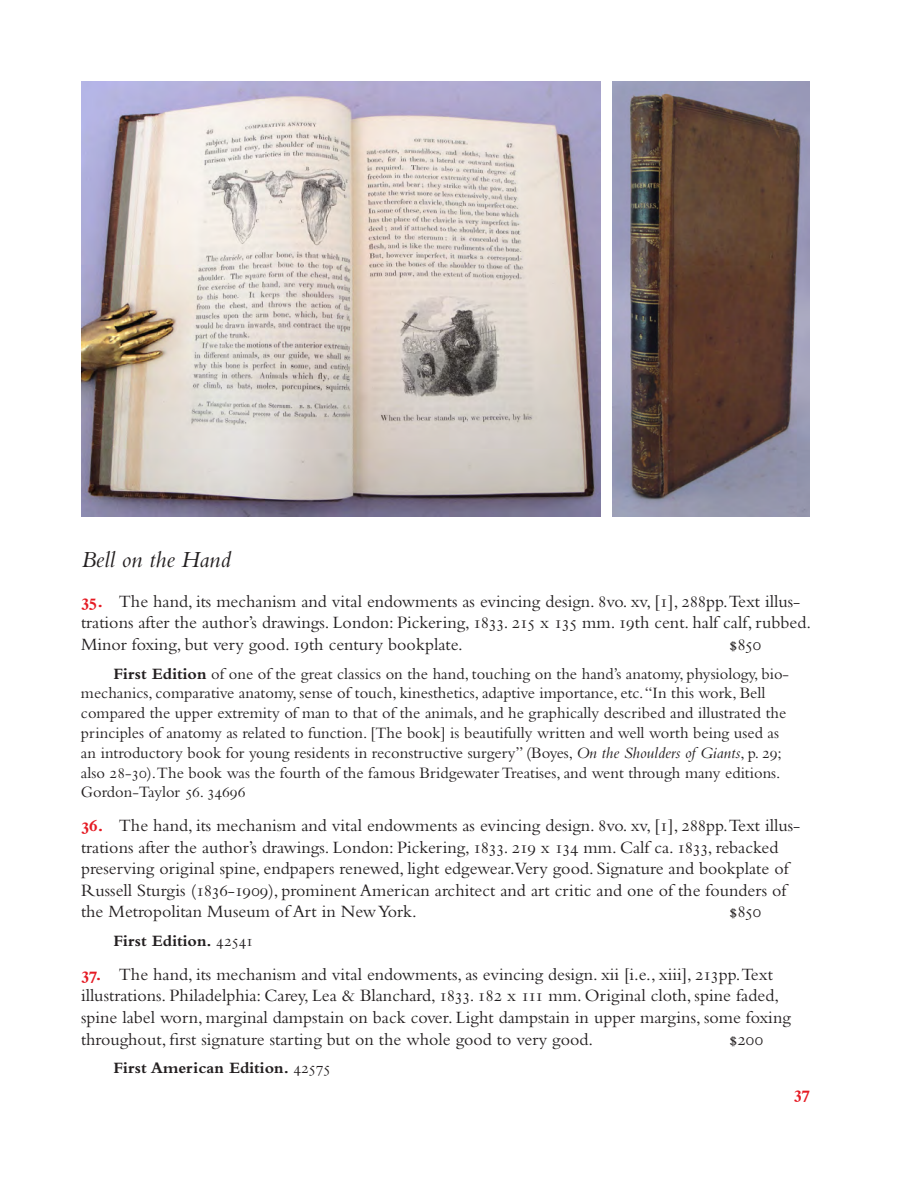
<style>
.page{position:relative;width:918px;height:1188px;background:#fff}
.page>*{position:absolute;margin:0;border:0;box-sizing:border-box;transform-origin:0 0}
.headline{font:italic 24px "Bembo Std";color:#231f20}
.physical_description{font:18px/21.6px "Bembo Std";color:#231f20}
.t1{font:700 18px "Bembo Std";color:#e51a23}
.comment_paragraph{font:16.5px/19.8px "Bembo Std";color:#231f20}
.comment_paragraph-2{font:700 16.5px "Bembo Std";color:#231f20}
.s1{font-weight:700;color:#e51a23}
.s2{font-weight:700}
.s3{font-style:italic}
.s4{font-weight:400}
</style>
<div class="page">
<img style="left:81px;top:81px;width:519px;height:436px">
<img style="left:612px;top:81px;width:198px;height:436px">
<p class="headline" style="left:81px;top:545px;width:152px">Bell on the Hand</p>
<p class="physical_description" style="left:81px;top:590px;width:732px"><span class="s1">35.</span> The hand, its mechanism and vital endowments as evincing design. 8vo. xv, [1], 288pp.Text illus&shy;trations after the author’s drawings. London: Pickering, 1833. 215 x 135 mm. 19th cent. half calf, rubbed.<br>Minor foxing, but very good. 19th century bookplate.</p>
<p class="physical_description" style="left:729px;top:633px;width:34px">$850</p>
<p class="comment_paragraph" style="left:81px;top:663px;width:710px;text-indent:32px"><span class="s2">First Edition</span> of one of the great classics on the hand, touching on the hand’s anatomy, physiology, bio&shy;mechanics, comparative anatomy, sense of touch, kinesthetics, adaptive importance, etc. “In this work, Bell compared the upper extremity of man to that of the animals, and he graphically described and illustrated the principles of anatomy as related to function. [The book] is beautifully written and well worth being used as an introductory book for young residents in reconstructive surgery” (Boyes, <span class="s3">On the Shoulders of Giants</span>, p. 29; also 28-30).The book was the fourth of the famous Bridgewater Treatises, and went through many editions.<br>Gordon-Taylor 56. 34696</p>
<p class="physical_description" style="left:81px;top:814px;width:721px"><span class="s1">36.</span> The hand, its mechanism and vital endowments as evincing design. 8vo. xv, [1], 288pp.Text illus&shy;trations after the author’s drawings. London: Pickering, 1833. 219 x 134 mm. Calf ca. 1833, rebacked preserving original spine, endpapers renewed, light edgewear.Very good. Signature and bookplate of Russell Sturgis (1836-1909), prominent American architect and art critic and one of the founders of the Metropolitan Museum of Art in New York.</p>
<p class="physical_description" style="left:729px;top:901px;width:34px">$850</p>
<p class="comment_paragraph-2" style="left:113px;top:932px;width:142px">First Edition. <span class="s4">42541</span></p>
<p class="physical_description" style="left:81px;top:963px;width:711px"><span class="s1">37.</span> The hand, its mechanism and vital endowments, as evincing design. xii [i.e., xiii], 213pp.Text illustrations. Philadelphia: Carey, Lea &amp; Blanchard, 1833. 182 x 111 mm. Original cloth, spine faded, spine label worn, marginal dampstain on back cover. Light dampstain in upper margins, some foxing throughout, first signature starting but on the whole good to very good.</p>
<p class="physical_description" style="left:729px;top:1028px;width:36px">$200</p>
<p class="comment_paragraph-2" style="left:113px;top:1059px;width:219px">First American Edition. <span class="s4">42575</span></p>
<p class="t1" style="left:794px;top:1084px;width:18px">37</p>
</div>
